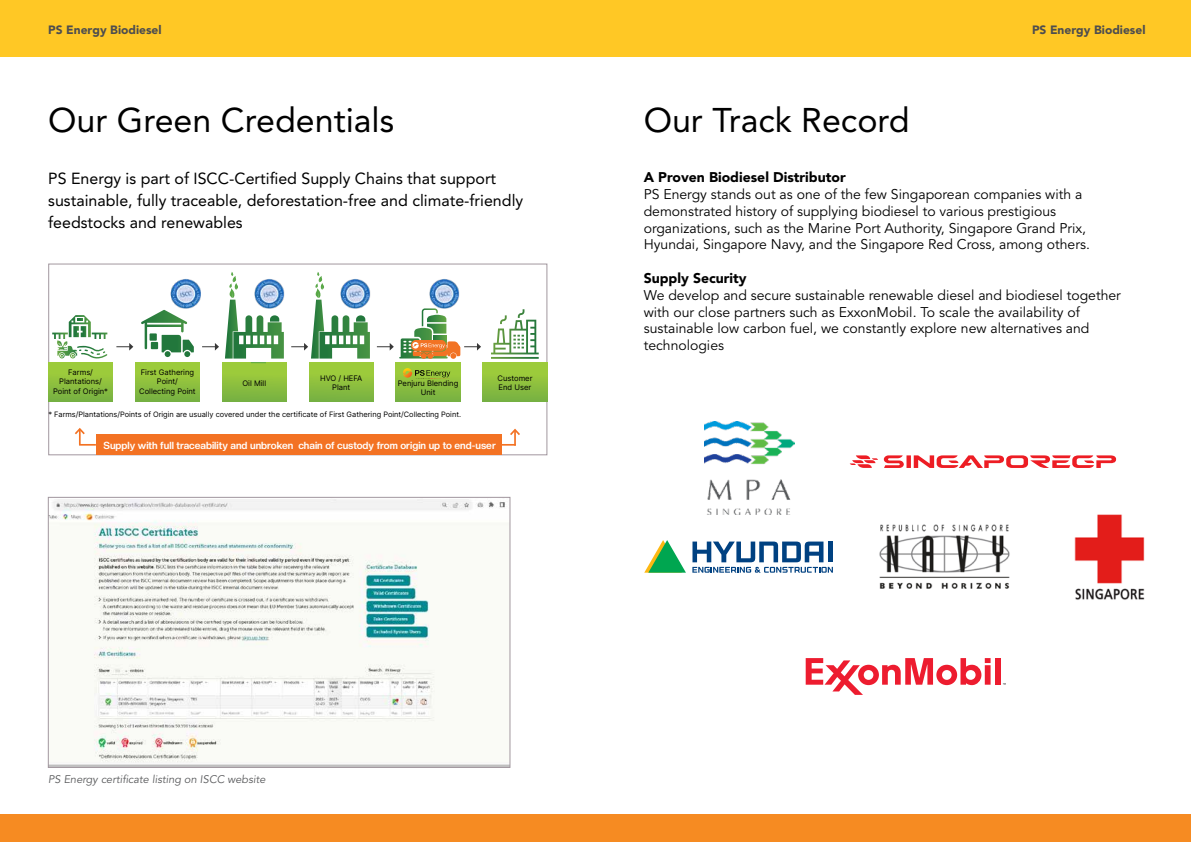
<style>
.page{position:relative;width:1191px;height:842px;background:#fff}
.page>*{position:absolute;margin:0;border:0;box-sizing:border-box;transform-origin:0 0}
.t1{font:34px "Avenir LT Std";color:#000}
.t2{font:16px/22px "Avenir LT Std";color:#000}
.t3{font:14px/16.8px "Avenir LT Std";color:#000}
.t4{font:900 14px "Avenir LT Std";color:#000}
.t5{font:900 12px "Avenir LT Std";color:#4d4d4f}
.t6{font:11px "Avenir LT Std";color:#58595b}
.t7{font:700 10.1px "Creato Display";color:#fff}
.t8{font:7.6px/9.1px "Inter";color:#000;text-align:center}
.t9{font:7.4px "Inter";color:#000}
</style>
<div class="page">
<div style="left:0;top:0;width:609px;height:57px;background:#ffc825"></div>
<div style="left:581px;top:0;width:610px;height:57px;background:#ffc825"></div>
<div style="left:0;top:815px;width:609px;height:27px;background:#f68b22"></div>
<div style="left:581px;top:815px;width:610px;height:27px;background:#f68b22"></div>
<svg style="left:491px;top:309px;width:48px;height:50px"></svg>
<div style="left:96px;top:435px;width:405px;height:20px;background:#f37223"></div>
<div style="left:48px;top:362px;width:65px;height:40px;background:linear-gradient(to bottom,#a5d13a,#79b242)"></div>
<div style="left:135px;top:362px;width:65px;height:40px;background:linear-gradient(to bottom,#a5d13a,#79b242)"></div>
<div style="left:222px;top:362px;width:65px;height:40px;background:linear-gradient(to bottom,#a5d13a,#79b242)"></div>
<div style="left:309px;top:362px;width:64px;height:40px;background:linear-gradient(to bottom,#a5d13a,#79b242)"></div>
<div style="left:396px;top:362px;width:64px;height:40px;background:linear-gradient(to bottom,#a5d139,#79b242)"></div>
<div style="left:483px;top:362px;width:64px;height:40px;background:linear-gradient(to bottom,#a5d13a,#79b242)"></div>
<svg style="left:225px;top:272px;width:59px;height:91px"></svg>
<img style="left:429px;top:279px;width:31px;height:29px">
<img style="left:253px;top:278px;width:32px;height:32px">
<svg style="left:403px;top:368px;width:47px;height:11px"></svg>
<svg style="left:52px;top:315px;width:55px;height:44px"></svg>
<svg style="left:116px;top:343px;width:17px;height:8px"></svg>
<svg style="left:202px;top:343px;width:17px;height:8px"></svg>
<svg style="left:291px;top:272px;width:79px;height:87px"></svg>
<svg style="left:141px;top:310px;width:53px;height:47px"></svg>
<img style="left:170px;top:279px;width:31px;height:30px">
<svg style="left:377px;top:308px;width:104px;height:51px"></svg>
<svg style="left:74px;top:428px;width:22px;height:18px"></svg>
<svg style="left:501px;top:428px;width:19px;height:18px"></svg>
<img style="left:50px;top:499px;width:458px;height:266px">
<div style="left:48px;top:497px;width:462px;height:270px;border:1px solid #a2979f"></div>
<img style="left:704px;top:421px;width:90px;height:94px">
<div style="left:906px;top:455px;width:5px;height:13px;background:#ed1d24"></div>
<svg style="left:884px;top:455px;width:19px;height:13px"></svg>
<svg style="left:913px;top:455px;width:203px;height:13px"></svg>
<svg style="left:849px;top:455px;width:29px;height:13px"></svg>
<svg style="left:692px;top:541px;width:141px;height:32px"></svg>
<svg style="left:644px;top:540px;width:42px;height:33px"></svg>
<img style="left:879px;top:524px;width:131px;height:65px">
<img style="left:1074px;top:514px;width:71px;height:86px">
<div style="left:995px;top:658px;width:5px;height:27px;background:#ed1c2f"></div>
<svg style="left:805px;top:658px;width:185px;height:37px"></svg>
<p class="t5" style="left:48px;top:23px;width:115px">PS Energy Biodiesel</p>
<p class="t5" style="left:1032px;top:23px;width:115px">PS Energy Biodiesel</p>
<h1 class="t1" style="left:48px;top:100px;width:347px">Our Green Credentials</h1>
<h1 class="t1" style="left:643px;top:100px;width:267px">Our Track Record</h1>
<p class="t2" style="left:48px;top:167px;width:476px">PS Energy is part of ISCC-Certified Supply Chains that support sustainable, fully traceable, deforestation-free and climate-friendly feedstocks and renewables</p>
<p class="t4" style="left:643px;top:169px;width:203px">A Proven Biodiesel Distributor</p>
<p class="t3" style="left:643px;top:186px;width:448px">PS Energy stands out as one of the few Singaporean companies with a demonstrated history of supplying biodiesel to various prestigious organizations, such as the Marine Port Authority, Singapore Grand Prix, Hyundai, Singapore Navy, and the Singapore Red Cross, among others.</p>
<p class="t4" style="left:643px;top:270px;width:104px">Supply Security</p>
<p class="t3" style="left:643px;top:287px;width:479px">We develop and secure sustainable renewable diesel and biodiesel together with our close partners such as ExxonMobil. To scale the availability of sustainable low carbon fuel, we constantly explore new alternatives and technologies</p>
<p class="t8" style="left:53px;top:368px;width:57px">Farms/<br>Plantations/<br>Point of Origin*</p>
<p class="t8" style="left:139px;top:368px;width:58px">First Gathering<br>Point/<br>Collecting Point</p>
<p class="t8" style="left:242px;top:378px;width:25px">Oil Mill</p>
<p class="t8" style="left:320px;top:373px;width:44px">HVO / HEFA<br>Plant</p>
<p class="t8" style="left:398px;top:378px;width:62px">Penjuru Blending<br>Unit</p>
<p class="t8" style="left:497px;top:373px;width:37px;text-align:left">Customer<br>End User</p>
<p class="t9" style="left:48px;top:409px;width:414px">* Farms/Plantations/Points of Origin are usually covered under the certificate of First Gathering Point/Collecting Point.</p>
<p class="t7" style="left:104px;top:439px;width:394px">Supply with full traceability and unbroken chain of custody from origin up to end-user</p>
<p class="t6" style="left:48px;top:773px;width:220px">PS Energy certificate listing on ISCC website</p>
</div>
